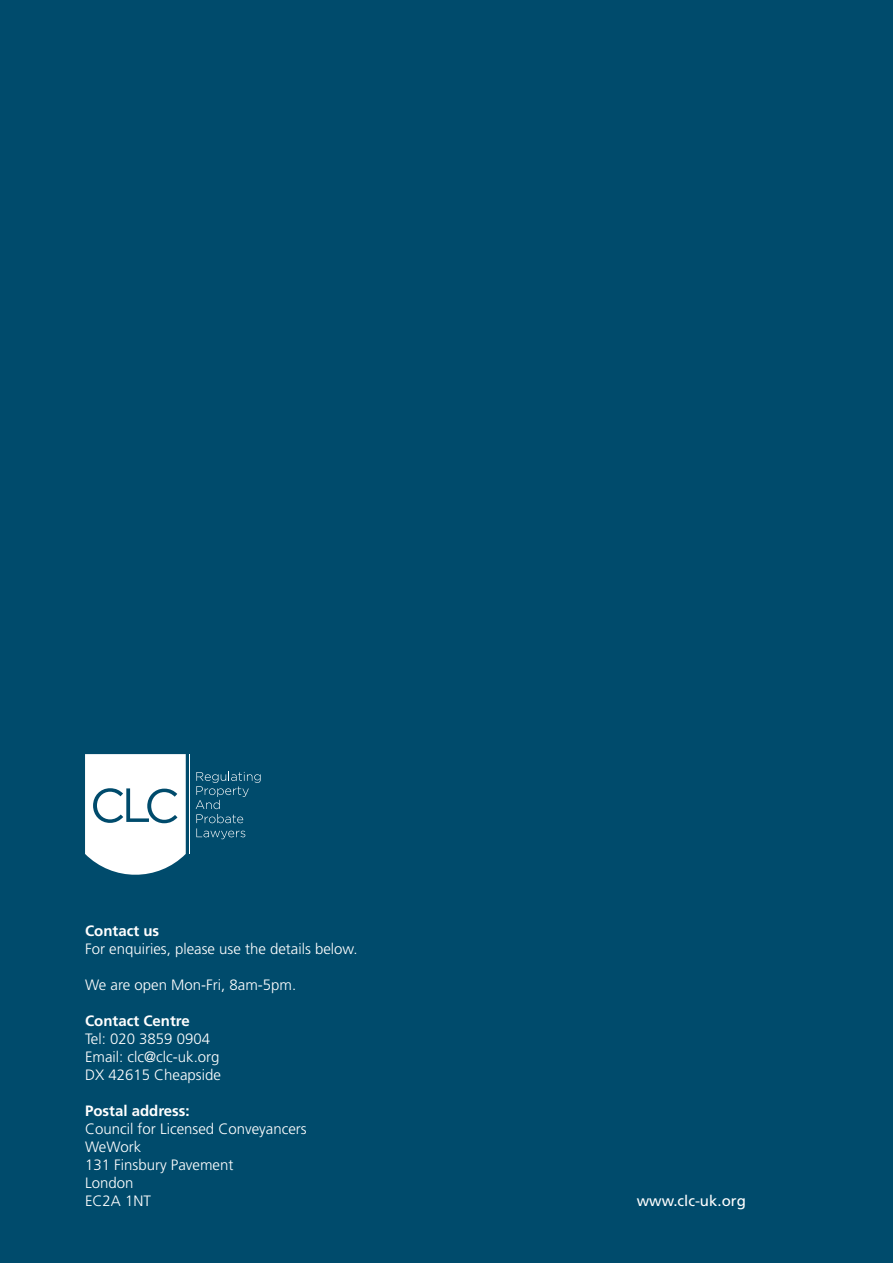
<style>
.page{position:relative;width:893px;height:1263px;background:#004b6c}
.page>*{position:absolute;margin:0;border:0;box-sizing:border-box;transform-origin:0 0}
._01_Frutiger_65_bold{font:300 15px "Frutiger";color:#fff}
._01_Frutiger_65_bold-2{font:700 15px "Frutiger";color:#fff}
._01_Frutiger_65_bold-3{font:15px "Frutiger";color:#fff}
</style>
<div class="page">
<hr style="left:189px;top:754px;width:1px;height:99px;background:#fff">
<svg style="left:196px;top:772px;width:65px;height:67px"></svg>
<svg style="left:85px;top:754px;width:101px;height:121px;background:#e0e9ed"></svg>
<p class="_01_Frutiger_65_bold-2" style="left:85px;top:921px;width:76px">Contact us</p>
<p class="_01_Frutiger_65_bold" style="left:85px;top:940px;width:274px">For enquiries, please use the details below.</p>
<p class="_01_Frutiger_65_bold" style="left:85px;top:976px;width:213px">We are open Mon-Fri, 8am-5pm.</p>
<p class="_01_Frutiger_65_bold-2" style="left:85px;top:1011px;width:106px">Contact Centre</p>
<p class="_01_Frutiger_65_bold" style="left:85px;top:1030px;width:127px">Tel: 020 3859 0904</p>
<p class="_01_Frutiger_65_bold" style="left:85px;top:1048px;width:136px">Email: clc@clc-uk.org</p>
<p class="_01_Frutiger_65_bold" style="left:85px;top:1066px;width:137px">DX 42615 Cheapside</p>
<p class="_01_Frutiger_65_bold-2" style="left:85px;top:1101px;width:106px">Postal address:</p>
<p class="_01_Frutiger_65_bold" style="left:85px;top:1120px;width:223px">Council for Licensed Conveyancers</p>
<p class="_01_Frutiger_65_bold" style="left:85px;top:1138px;width:58px">WeWork</p>
<p class="_01_Frutiger_65_bold" style="left:85px;top:1156px;width:150px">131 Finsbury Pavement</p>
<p class="_01_Frutiger_65_bold" style="left:85px;top:1174px;width:50px">London</p>
<p class="_01_Frutiger_65_bold" style="left:85px;top:1192px;width:67px">EC2A 1NT</p>
<p class="_01_Frutiger_65_bold-3" style="left:637px;top:1191px;width:111px">www.clc-uk.org</p>
</div>
